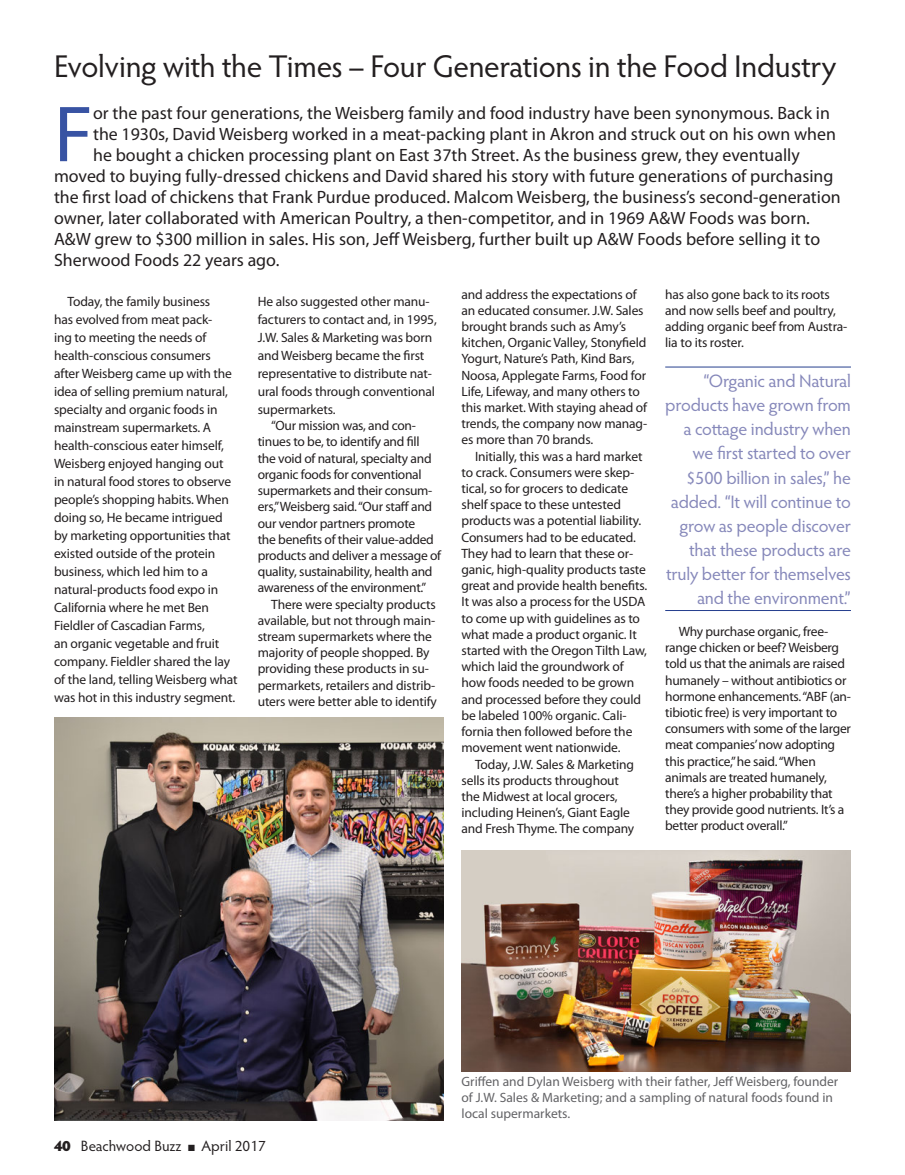
<style>
.page{position:relative;width:905px;height:1175px;background:#fff}
.page>*{position:absolute;margin:0;border:0;box-sizing:border-box;transform-origin:0 0}
.Intro_Text{font:80.1px "Myriad Pro";color:#3853a3}
.Headline_Small_2{font:31.5px "Hypatia Sans Pro";letter-spacing:-.01em;color:#231f20}
.Callout{font:18px/24px "Hypatia Sans Pro";letter-spacing:-.01em;color:#8688ba;text-align:right}
.Intro_Text-2{font:17.85px "Myriad Pro";color:#231f20}
.t1{font:15px "Hypatia Sans Pro";color:#231f20}
.Text_Indent{font:13.5px/16.2px "Myriad Pro";letter-spacing:-.01em;color:#231f20}
.t2{font:13.5px/16.2px "Myriad Pro";color:#636366}
.s1{font-weight:900}
</style>
<div class="page">
<hr style="left:665px;top:367px;width:185px;height:1px;background:#253f8e">
<hr style="left:665px;top:610px;width:185px;height:1px;background:#253f8e">
<img style="left:54px;top:717px;width:389px;height:403px">
<img style="left:461px;top:851px;width:389px;height:220px">
<p class="Headline_Small_2" style="left:54px;top:45px;width:783px">Evolving with the Times – Four Generations in the Food Industry</p>
<p class="Intro_Text" style="left:54px;top:91px;width:41px">F</p>
<p class="Intro_Text-2" style="left:93px;top:103px;width:738px">or the past four generations, the Weisberg family and food industry have been synonymous. Back in</p>
<p class="Intro_Text-2" style="left:93px;top:124px;width:744px">the 1930s, David Weisberg worked in a meat-packing plant in Akron and struck out on his own when</p>
<p class="Intro_Text-2" style="left:93px;top:145px;width:708px">he bought a chicken processing plant on East 37th Street. As the business grew, they eventually</p>
<p class="Intro_Text-2" style="left:54px;top:166px;width:781px">moved to buying fully-dressed chickens and David shared his story with future generations of purchasing</p>
<p class="Intro_Text-2" style="left:54px;top:187px;width:788px">the first load of chickens that Frank Purdue produced. Malcom Weisberg, the business’s second-generation</p>
<p class="Intro_Text-2" style="left:54px;top:208px;width:757px">owner, later collaborated with American Poultry, a then-competitor, and in 1969 A&amp;W Foods was born.</p>
<p class="Intro_Text-2" style="left:54px;top:229px;width:767px">A&amp;W grew to $300 million in sales. His son, Jeff Weisberg, further built up A&amp;W Foods before selling it to</p>
<p class="Intro_Text-2" style="left:54px;top:250px;width:227px">Sherwood Foods 22 years ago.</p>
<p class="Text_Indent" style="left:54px;top:293px;width:185px;line-height:18px;text-indent:14px">Today, the family business<br>has evolved from meat pack-<br>ing to meeting the needs of health-conscious consumers after Weisberg came up with the idea of selling premium natural, specialty and organic foods in mainstream supermarkets. A health-conscious eater himself,<br>Weisberg enjoyed hanging out<br>in natural food stores to observe people’s shopping habits. When doing so, He became intrigued by marketing opportunities that existed outside of the protein business, which led him to a natural-products food expo in<br>California where he met Ben<br>Fieldler of Cascadian Farms,<br>an organic vegetable and fruit company. Fieldler shared the lay of the land, telling Weisberg what was hot in this industry segment.</p>
<p class="Text_Indent" style="left:258px;top:293px;width:180px;line-height:18px">He also suggested other manu&shy;facturers to contact and, in 1995,<br>J.W. Sales &amp; Marketing was born and Weisberg became the first representative to distribute nat&shy;ural foods through conventional supermarkets.</p>
<p class="Text_Indent" style="left:461px;top:286px;width:187px">and address the expectations of an educated consumer. J.W. Sales brought brands such as Amy’s kitchen, Organic Valley, Stonyfield<br>Yogurt, Nature’s Path, Kind Bars,<br>Noosa, Applegate Farms, Food for<br>Life, Lifeway, and many others to this market. With staying ahead of trends, the company now manag&shy;es more than 70 brands.</p>
<p class="Text_Indent" style="left:461px;top:448px;width:187px;text-indent:14px">Initially, this was a hard market to crack. Consumers were skep&shy;tical, so for grocers to dedicate shelf space to these untested products was a potential liability.<br>Consumers had to be educated.<br>They had to learn that these or&shy;ganic, high-quality products taste great and provide health benefits.<br>It was also a process for the USDA to come up with guidelines as to what made a product organic. It started with the Oregon Tilth Law, which laid the groundwork of how foods needed to be grown and processed before they could be labeled 100% organic. Cali&shy;fornia then followed before the movement went nationwide.</p>
<p class="Text_Indent" style="left:461px;top:756px;width:174px;text-indent:14px">Today, J.W. Sales &amp; Marketing sells its products throughout the Midwest at local grocers, including Heinen’s, Giant Eagle and Fresh Thyme. The company</p>
<p class="Text_Indent" style="left:665px;top:286px;width:184px">has also gone back to its roots and now sells beef and poultry, adding organic beef from Austra&shy;lia to its roster.</p>
<p class="Callout" style="left:665px;top:369px;width:187px">“Organic and Natural products have grown from a cottage industry when we first started to over $500 billion in sales,” he added. “It will continue to grow as people discover that these products are truly better for themselves and the environment.”</p>
<p class="Text_Indent" style="left:665px;top:623px;width:187px;text-indent:14px">Why purchase organic, free&shy;range chicken or beef? Weisberg told us that the animals are raised humanely – without antibiotics or hormone enhancements. “ABF (an&shy;tibiotic free) is very important to consumers with some of the larger meat companies’ now adopting this practice,” he said. “When animals are treated humanely, there’s a higher probability that they provide good nutrients. It’s a better product overall.”</p>
<p class="Text_Indent" style="left:258px;top:418px;width:185px;text-indent:14px">“Our mission was, and con&shy;tinues to be, to identify and fill<br>the void of natural, specialty and organic foods for conventional supermarkets and their consum&shy;ers,” Weisberg said. “Our staff and our vendor partners promote<br>the benefits of their value-added products and deliver a message of quality, sustainability, health and awareness of the environment.”</p>
<p class="Text_Indent" style="left:258px;top:596px;width:181px;text-indent:14px">There were specialty products available, but not through main&shy;stream supermarkets where the majority of people shopped. By providing these products in su&shy;permarkets, retailers and distrib&shy;uters were better able to identify</p>
<p class="t1" style="left:54px;top:1136px;width:213px"><span class="s1">40</span> Beachwood Buzz ■ April 2017</p>
<p class="t2" style="left:461px;top:1073px;width:378px">Griffen and Dylan Weisberg with their father, Jeff Weisberg, founder of J.W. Sales &amp; Marketing; and a sampling of natural foods found in local supermarkets.</p>
</div>
